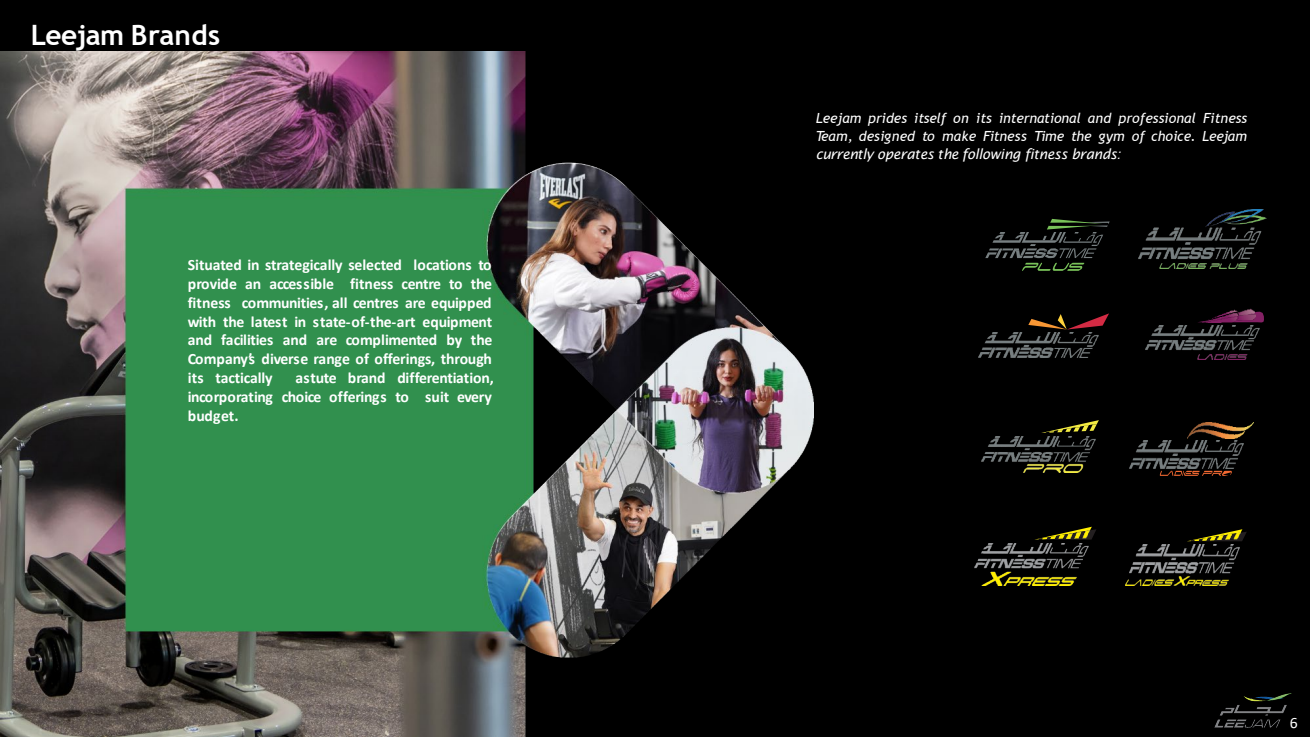
<style>
.page{position:relative;width:1310px;height:737px;background:#000}
.page>*{position:absolute;margin:0;border:0;box-sizing:border-box;transform-origin:0 0}
.t1{font:700 28px "Trebuchet MS";letter-spacing:-.025em;color:#fff}
.t2{font:700 15.75px/18.9px "Calibri";letter-spacing:-.015em;color:#fff;text-align:justify}
.t3{font:15.75px "Calibri";color:#fff}
.t4{font:italic 14px/17.8px "Trebuchet MS";color:#fff;text-align:justify}
.s1{font-family:"Lucida Sans"}
</style>
<div class="page">
<img style="left:0;top:52px;width:813px;height:685px">
<svg style="left:1041px;top:420px;width:58px;height:13px"></svg>
<img style="left:982px;top:436px;width:113px;height:36px">
<img style="left:1138px;top:209px;width:128px;height:59px">
<svg style="left:1160px;top:471px;width:72px;height:5px"></svg>
<img style="left:1129px;top:440px;width:115px;height:29px">
<img style="left:1187px;top:422px;width:66px;height:16px">
<svg style="left:1255px;top:312px;width:9px;height:10px"></svg>
<img style="left:1237px;top:309px;width:18px;height:3px">
<img style="left:1238px;top:312px;width:17px;height:10px">
<img style="left:1229px;top:310px;width:8px;height:2px">
<img style="left:1220px;top:312px;width:18px;height:3px">
<img style="left:1199px;top:315px;width:39px;height:7px">
<img style="left:1146px;top:326px;width:113px;height:33px">
<svg style="left:1028px;top:313px;width:81px;height:16px"></svg>
<img style="left:979px;top:333px;width:119px;height:25px">
<svg style="left:985px;top:219px;width:124px;height:52px"></svg>
<svg style="left:1035px;top:527px;width:61px;height:13px"></svg>
<img style="left:1066px;top:530px;width:24px;height:8px">
<img style="left:975px;top:543px;width:113px;height:42px">
<svg style="left:1188px;top:529px;width:59px;height:12px"></svg>
<img style="left:1218px;top:532px;width:22px;height:8px">
<img style="left:1125px;top:544px;width:114px;height:41px">
<img style="left:1214px;top:693px;width:78px;height:35px">
<p class="t1" style="left:31px;top:17px;width:191px">Leejam Brands</p>
<p class="t2" style="left:188px;top:255px;width:306px">Situated in strategically selected locations to provide an accessible fitness centre to the fitness communities, all centres are equipped with the latest in state-of-the-art equipment and facilities and are complimented by the Company’s diverse range of offerings, through its tactically</p>
<p class="t2" style="left:188px;top:368px;width:308px;text-indent:108px">astute brand differentiation, incorporating choice offerings to suit every budget.</p>
<p class="t4" style="left:816px;top:109px;width:433px">Leejam prides itself on its international and professional Fitness Team, designed to make Fitness Time the gym of choice. Leejam <span class="s1">currently operates the following fitness brands:</span></p>
<p class="t3" style="left:1290px;top:712px;width:9px">6</p>
</div>
